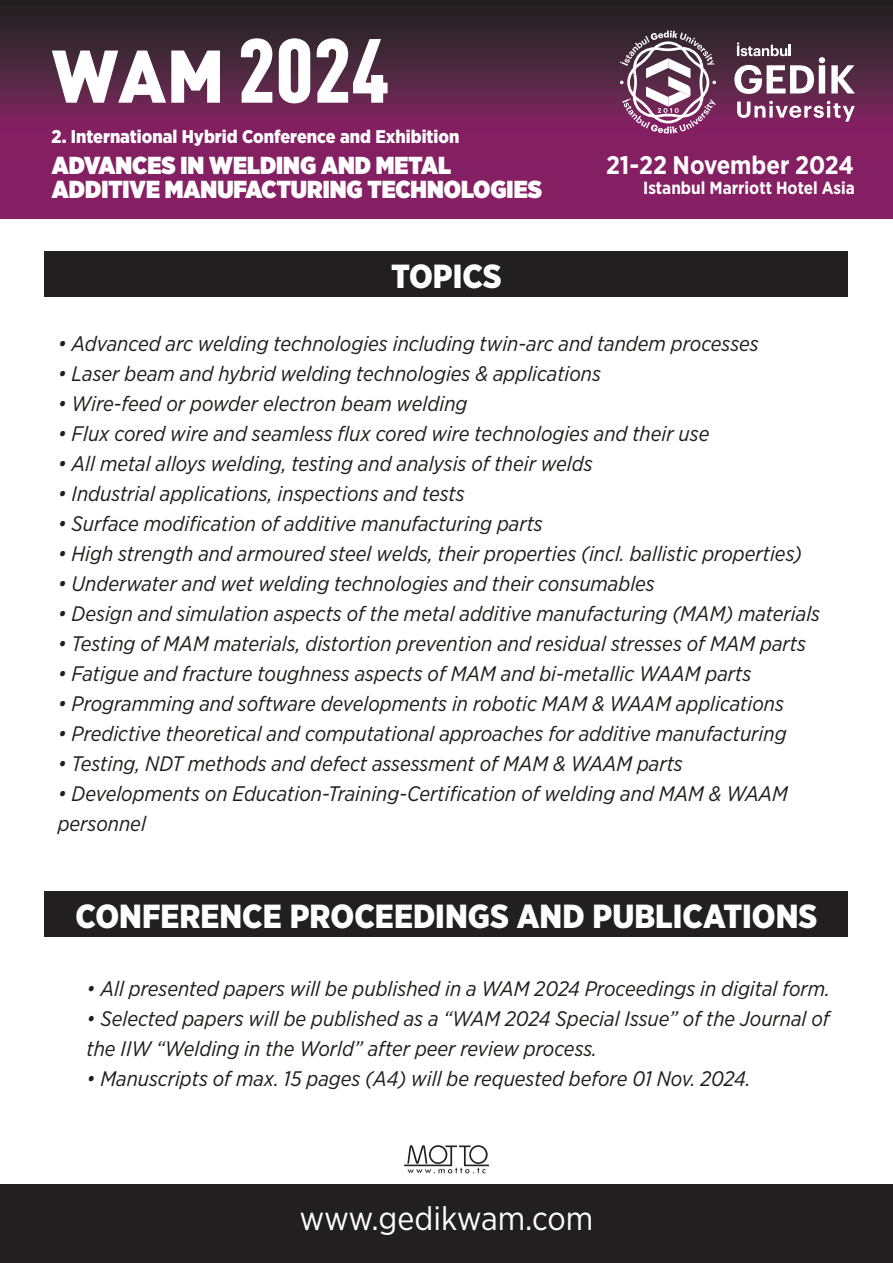
<style>
.page{position:relative;width:893px;height:1263px;background:#fff}
.page>*{position:absolute;margin:0;border:0;box-sizing:border-box;transform-origin:0 0}
.t1{font:900 condensed 89.4px "DIN Web W07";color:#fff}
.t2{font:900 33.45px "Gotham Narrow";color:#fff}
.t3{font:33.15px "Gotham Narrow";color:#fff}
.t4{font:700 25.5px "Gotham Narrow";color:#fff}
.t5{font:900 24.6px/24px "Gotham Narrow";color:#fff}
.t6{font:italic 21px/30px "Gotham Narrow";color:#1d1d1b}
.t7{font:900 18.45px "Gotham Narrow";color:#fff}
.t8{font:700 17.55px "Gotham Narrow";color:#fff}
.s1{font-family:"DI Nbek";font-stretch:normal;font-size:73.2px}
</style>
<div class="page">
<div style="left:45px;top:251px;width:803px;height:46px;background:#221f20"></div>
<div style="left:45px;top:891px;width:803px;height:46px;background:#221f20"></div>
<div style="left:0;top:1184px;width:893px;height:79px;background:#221f20"></div>
<svg style="left:0;top:0;width:893px;height:219px;background:#65224d"></svg>
<svg style="left:734px;top:42px;width:91px;height:52px"></svg>
<svg style="left:831px;top:65px;width:24px;height:28px"></svg>
<svg style="left:737px;top:101px;width:118px;height:21px"></svg>
<svg style="left:620px;top:31px;width:96px;height:103px"></svg>
<svg style="left:404px;top:1145px;width:85px;height:28px"></svg>
<h1 class="t1" style="left:52px;top:3px;width:339px"><span class="s1">WAM</span> 2024</h1>
<p class="t7" style="left:52px;top:124px;width:409px">2. International Hybrid Conference and Exhibition</p>
<p class="t5" style="left:52px;top:153px;width:492px">ADVANCES IN WELDING AND METAL<br>ADDITIVE MANUFACTURING TECHNOLOGIES</p>
<h2 class="t2" style="left:391px;top:254px;width:112px">TOPICS</h2>
<p class="t4" style="left:606px;top:149px;width:249px">21-22 November 2024</p>
<p class="t8" style="left:643px;top:176px;width:213px">Istanbul Marriott Hotel Asia</p>
<p class="t6" style="left:58px;top:328px;width:703px">• Advanced arc welding technologies including twin-arc and tandem processes</p>
<p class="t6" style="left:58px;top:358px;width:545px">• Laser beam and hybrid welding technologies &amp; applications</p>
<p class="t6" style="left:58px;top:388px;width:411px">• Wire-feed or powder electron beam welding</p>
<p class="t6" style="left:58px;top:418px;width:653px">• Flux cored wire and seamless flux cored wire technologies and their use</p>
<p class="t6" style="left:58px;top:448px;width:536px">• All metal alloys welding, testing and analysis of their welds</p>
<p class="t6" style="left:58px;top:478px;width:408px">• Industrial applications, inspections and tests</p>
<p class="t6" style="left:58px;top:508px;width:487px">• Surface modification of additive manufacturing parts</p>
<p class="t6" style="left:58px;top:538px;width:746px">• High strength and armoured steel welds, their properties (incl. ballistic properties)</p>
<p class="t6" style="left:58px;top:568px;width:599px">• Underwater and wet welding technologies and their consumables</p>
<p class="t6" style="left:58px;top:598px;width:764px">• Design and simulation aspects of the metal additive manufacturing (MAM) materials</p>
<p class="t6" style="left:58px;top:628px;width:750px">• Testing of MAM materials, distortion prevention and residual stresses of MAM parts</p>
<p class="t6" style="left:58px;top:658px;width:695px">• Fatigue and fracture toughness aspects of MAM and bi-metallic WAAM parts</p>
<p class="t6" style="left:58px;top:688px;width:728px">• Programming and software developments in robotic MAM &amp; WAAM applications</p>
<p class="t6" style="left:58px;top:718px;width:730px">• Predictive theoretical and computational approaches for additive manufacturing</p>
<p class="t6" style="left:58px;top:748px;width:627px">• Testing, NDT methods and defect assessment of MAM &amp; WAAM parts</p>
<p class="t6" style="left:58px;top:778px;width:732px">• Developments on Education-Training-Certification of welding and MAM &amp; WAAM personnel</p>
<h2 class="t2" style="left:76px;top:894px;width:743px">CONFERENCE PROCEEDINGS AND PUBLICATIONS</h2>
<p class="t6" style="left:86px;top:973px;width:745px">• All presented papers will be published in a WAM 2024 Proceedings in digital form.</p>
<p class="t6" style="left:86px;top:1003px;width:745px">• Selected papers will be published as a “WAM 2024 Special Issue” of the Journal of the IIW “Welding in the World” after peer review process.</p>
<p class="t6" style="left:86px;top:1063px;width:666px">• Manuscripts of max. 15 pages (A4) will be requested before 01 Nov. 2024.</p>
<h3 class="t3" style="left:300px;top:1198px;width:295px">www.gedikwam.com</h3>
</div>
